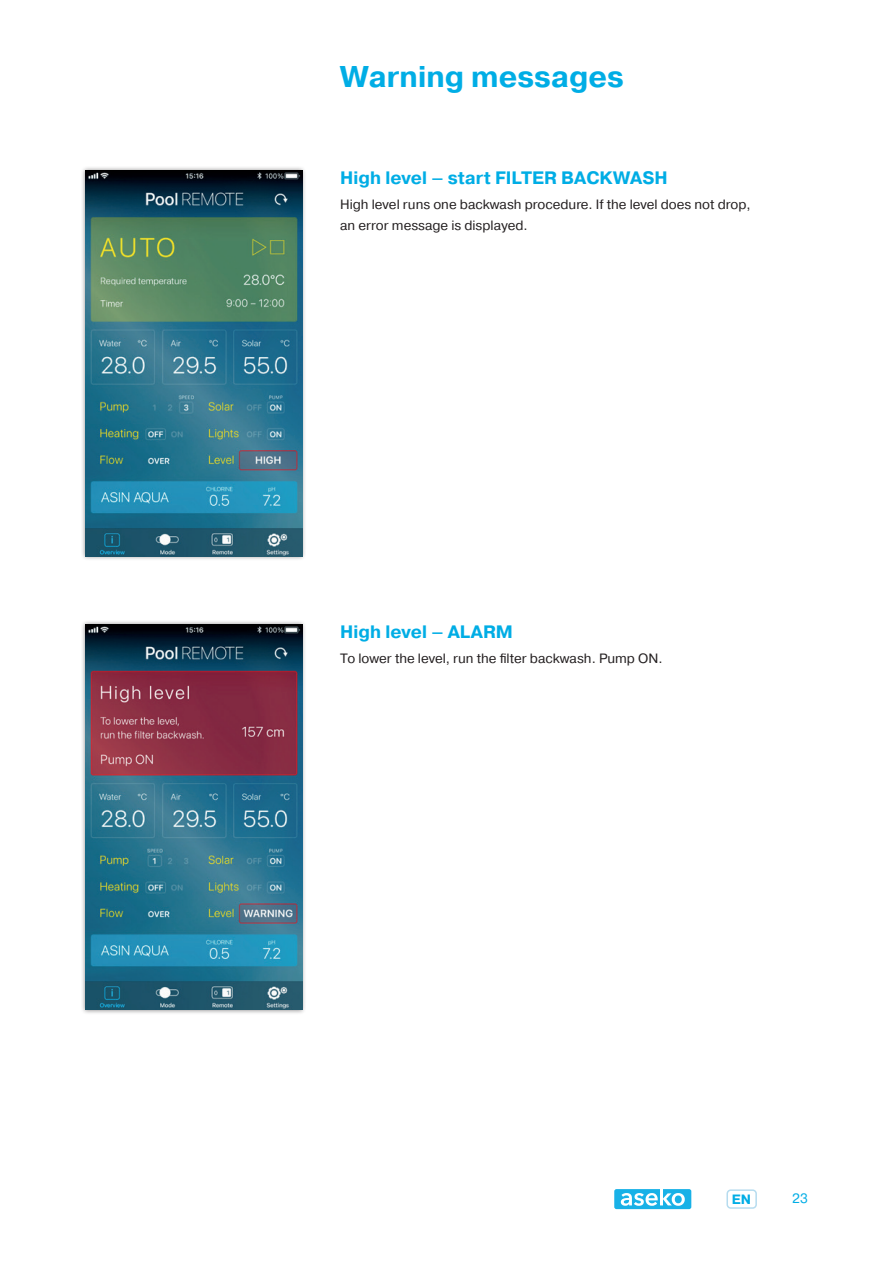
<style>
.page{position:relative;width:893px;height:1263px;background:#fff}
.page>*{position:absolute;margin:0;border:0;box-sizing:border-box;transform-origin:0 0}
.t1{font:700 30px "Pragmatica";color:#00ade5}
.t2{font:700 18px "Pragmatica";color:#00ade5}
.t3{font:13.5px/21px "Pragmatica";color:#231f20}
.t4{font:700 13.5px "Pragmatica";color:#00ade5}
.t5{font:13.5px "Pragmatica";color:#00ade5}
</style>
<div class="page">
<div style="left:726px;top:1189px;width:31px;height:20px;border:2px solid #b6dcef;border-radius:4px"></div>
<svg style="left:614px;top:1189px;width:77px;height:20px"></svg>
<div style="left:80px;top:619px;width:227px;height:396px;background:#231f20;opacity:.5"></div>
<img style="left:85px;top:624px;width:217px;height:386px">
<div style="left:80px;top:165px;width:227px;height:396px;background:#231f20;opacity:.5"></div>
<img style="left:85px;top:170px;width:217px;height:386px">
<h1 class="t1" style="left:340px;top:58px;width:285px">Warning messages</h1>
<h2 class="t2" style="left:340px;top:166px;width:329px">High level – start FILTER BACKWASH</h2>
<p class="t3" style="left:340px;top:195px;width:412px">High level runs one backwash procedure. If the level does not drop, an error message is displayed.</p>
<h2 class="t2" style="left:340px;top:620px;width:174px">High level – ALARM</h2>
<p class="t3" style="left:340px;top:649px;width:324px">To lower the level, run the filter backwash. Pump ON.</p>
<p class="t4" style="left:732px;top:1190px;width:21px">EN</p>
<p class="t5" style="left:792px;top:1190px;width:17px">23</p>
</div>
